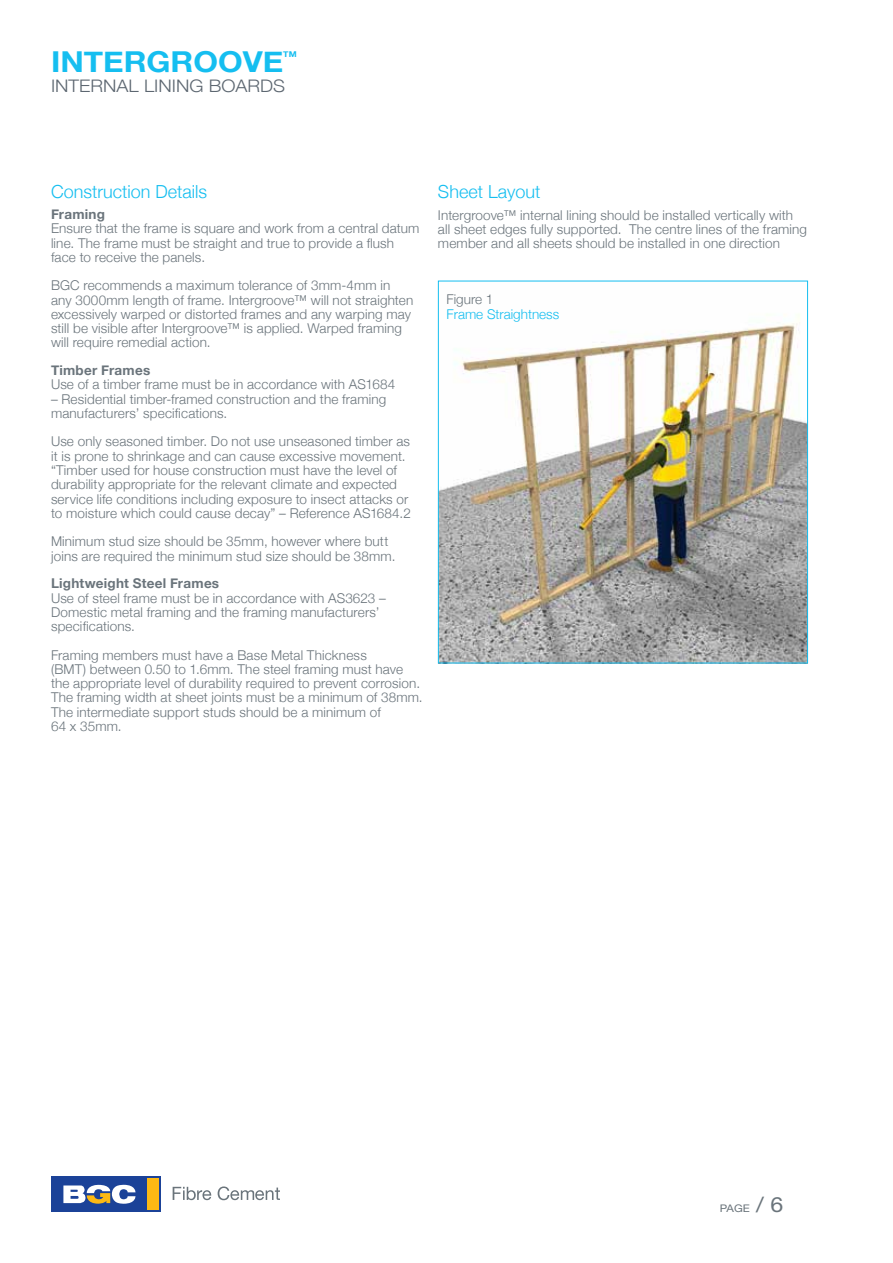
<style>
.page{position:relative;width:893px;height:1263px;background:#fff}
.page>*{position:absolute;margin:0;border:0;box-sizing:border-box;transform-origin:0 0}
.t1{font:700 28.8px "Helvetica Neue";color:#15bef0;scale:1.1 1}
.t2{font:300 18px "Helvetica Neue";color:#15bef0}
.t3{font:300 17.25px "Helvetica Neue";color:#5d6771;scale:1.1 1}
.t4{font:300 13.5px/14.2px "Helvetica Neue";letter-spacing:.01em;color:#6a747b}
.t5{font:700 13.5px "Helvetica Neue";letter-spacing:.015em;color:#6a747b}
.t6{font:300 13.5px "Helvetica Neue";color:#15bef0}
.t7{font:10.5px "Helvetica Neue LT Std";color:#6a747b;scale:1.1 1}
.t8{font:700 7.95px "Helvetica Neue";color:#15bef0;scale:1.1 1}
.s1{font-size:21px}
</style>
<div class="page">
<div style="left:51px;top:1176px;width:110px;height:36px;background:#1b4298"></div>
<div style="left:147px;top:1178px;width:11px;height:32px;background:#fdb913"></div>
<svg style="left:63px;top:1184px;width:73px;height:20px"></svg>
<svg style="left:173px;top:1187px;width:38px;height:13px"></svg>
<svg style="left:218px;top:1186px;width:62px;height:14px"></svg>
<img style="left:440px;top:314px;width:366px;height:347px">
<div style="left:438px;top:281px;width:370px;height:382px;border:1px solid #15bef0"></div>
<h1 class="t1" style="left:51px;top:39px;width:213px">INTERGROOVE</h1>
<p class="t8" style="left:283px;top:48px;width:14px">TM</p>
<p class="t3" style="left:51px;top:72px;width:214px">INTERNAL LINING BOARDS</p>
<h2 class="t2" style="left:51px;top:177px;width:158px">Construction Details</h2>
<p class="t5" style="left:51px;top:204px;width:56px">Framing</p>
<p class="t4" style="left:51px;top:220px;width:370px">Ensure that the frame is square and work from a central datum line. The frame must be straight and true to provide a flush face to receive the panels.</p>
<p class="t4" style="left:51px;top:277px;width:364px">BGC recommends a maximum tolerance of 3mm-4mm in any 3000mm length of frame. Intergroove™ will not straighten excessively warped or distorted frames and any warping may still be visible after Intergroove™ is applied. Warped framing will require remedial action.</p>
<p class="t5" style="left:51px;top:360px;width:101px">Timber Frames</p>
<p class="t4" style="left:51px;top:377px;width:346px">Use of a timber frame must be in accordance with AS1684</p>
<p class="t4" style="left:51px;top:391px;width:337px">– Residential timber-framed construction and the framing manufacturers’ specifications.</p>
<p class="t4" style="left:51px;top:434px;width:361px">Use only seasoned timber. Do not use unseasoned timber as it is prone to shrinkage and can cause excessive movement. “Timber used for house construction must have the level of durability appropriate for the relevant climate and expected service life conditions including exposure to insect attacks or to moisture which could cause decay” – Reference AS1684.2</p>
<p class="t4" style="left:51px;top:533px;width:346px">Minimum stud size should be 35mm, however where butt joins are required the minimum stud size should be 38mm.</p>
<p class="t5" style="left:51px;top:573px;width:170px">Lightweight Steel Frames</p>
<p class="t4" style="left:51px;top:590px;width:336px">Use of steel frame must be in accordance with AS3623 –<br>Domestic metal framing and the framing manufacturers’ specifications.</p>
<p class="t4" style="left:51px;top:647px;width:373px">Framing members must have a Base Metal Thickness<br>(BMT) between 0.50 to 1.6mm. The steel framing must have the appropriate level of durability required to prevent corrosion.<br>The framing width at sheet joints must be a minimum of 38mm.<br>The intermediate support studs should be a minimum of<br>64 x 35mm.</p>
<h2 class="t2" style="left:438px;top:177px;width:104px">Sheet Layout</h2>
<p class="t4" style="left:438px;top:207px;width:371px">Intergroove™ internal lining should be installed vertically with all sheet edges fully supported. The centre lines of the framing member and all sheets should be installed in one direction</p>
<p class="t4" style="left:446px;top:291px;width:48px">Figure 1</p>
<p class="t6" style="left:446px;top:303px;width:114px">Frame Straightness</p>
<p class="t7" style="left:720px;top:1202px;width:59px">PAGE <span class="s1">/ 6</span></p>
</div>
